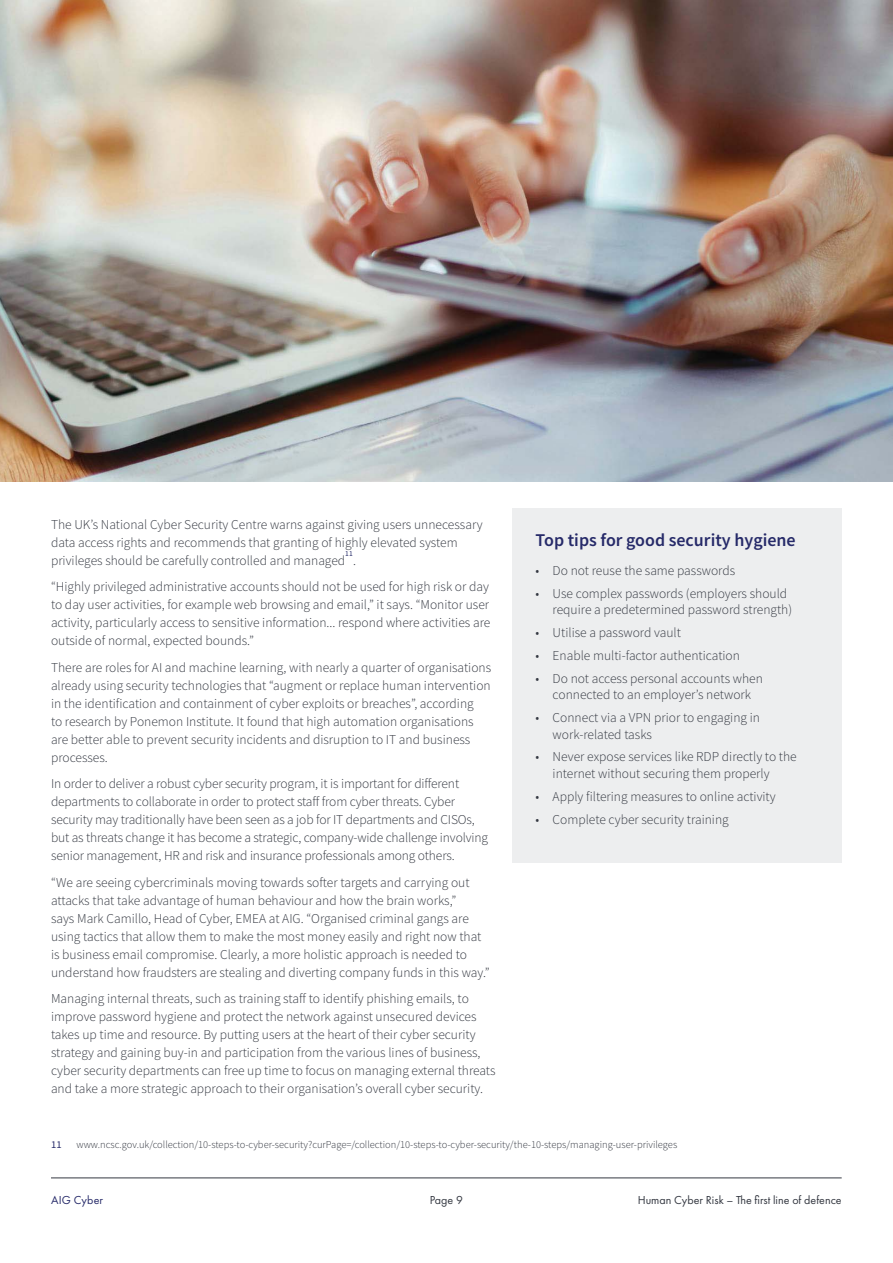
<style>
.page{position:relative;width:893px;height:1263px;background:#fff}
.page>*{position:absolute;margin:0;border:0;box-sizing:border-box;transform-origin:0 0}
.t1{font:600 18px "Source Sans Pro";color:#262a69}
.t2{font:300 13.5px/18px "Source Sans Pro";color:#343841}
.t3{font:12px "Futura PT";color:#343841}
.t4{font:12px "Futura PT";letter-spacing:.02em;color:#262a69}
.t5{font:300 10.5px "Source Sans Pro";color:#343841}
.t6{font:10.5px "Source Sans Pro";color:#262a69}
.t7{font:7.5px "Source Sans Pro";color:#262a69}
</style>
<div class="page">
<div style="left:512px;top:509px;width:330px;height:354px;background:#edeeef"></div>
<img style="left:0;top:0;width:893px;height:481px">
<hr style="left:51px;top:1178px;width:791px;height:1px;background:#343841">
<p class="t2" style="left:51px;top:517px;width:433px">The UK’s National Cyber Security Centre warns against giving users unnecessary data access rights and recommends that granting of highly elevated system privileges should be carefully controlled and managed</p>
<p class="t7" style="left:345px;top:550px;width:9px">11</p>
<p class="t2" style="left:51px;top:548px;width:439px;line-height:26.5px;text-indent:302px">.<br>“Highly privileged administrative accounts should not be used for high risk or day</p>
<p class="t2" style="left:51px;top:597px;width:441px;text-align:justify">to day user activities, for example web browsing and email,” it says. “Monitor user activity, particularly access to sensitive information... respond where activities are outside of normal, expected bounds.”</p>
<p class="t2" style="left:51px;top:660px;width:442px">There are roles for AI and machine learning, with nearly a quarter of organisations already using security technologies that “augment or replace human intervention in the identification and containment of cyber exploits or breaches”, according<br>to research by Ponemon Institute. It found that high automation organisations are better able to prevent security incidents and disruption to IT and business processes.</p>
<p class="t2" style="left:51px;top:776px;width:439px">In order to deliver a robust cyber security program, it is important for different departments to collaborate in order to protect staff from cyber threats. Cyber security may traditionally have been seen as a job for IT departments and CISOs, but as threats change it has become a strategic, company-wide challenge involving senior management, HR and risk and insurance professionals among others.</p>
<p class="t2" style="left:51px;top:874px;width:440px">“We are seeing cybercriminals moving towards softer targets and carrying out attacks that take advantage of human behaviour and how the brain works,”<br>says Mark Camillo, Head of Cyber, EMEA at AIG. “Organised criminal gangs are using tactics that allow them to make the most money easily and right now that is business email compromise. Clearly, a more holistic approach is needed to understand how fraudsters are stealing and diverting company funds in this way.”</p>
<p class="t2" style="left:51px;top:991px;width:446px">Managing internal threats, such as training staff to identify phishing emails, to improve password hygiene and protect the network against unsecured devices takes up time and resource. By putting users at the heart of their cyber security strategy and gaining buy-in and participation from the various lines of business, cyber security departments can free up time to focus on managing external threats and take a more strategic approach to their organisation’s overall cyber security.</p>
<h1 class="t1" style="left:536px;top:533px;width:262px">Top tips for good security hygiene</h1>
<p class="t2" style="left:536px;top:563px;width:201px">• Do not reuse the same passwords</p>
<p class="t2" style="left:553px;top:586px;width:241px;line-height:16.5px;text-indent:-17px">• Use complex passwords (employers should require a predetermined password strength)</p>
<p class="t2" style="left:536px;top:625px;width:147px">• Utilise a password vault</p>
<p class="t2" style="left:536px;top:648px;width:206px">• Enable multi-factor authentication</p>
<p class="t2" style="left:536px;top:671px;width:229px;line-height:16.5px;text-align:center">• Do not access personal accounts when connected to an employer’s network</p>
<p class="t2" style="left:553px;top:711px;width:209px;line-height:16.5px;text-indent:-17px">• Connect via a VPN prior to engaging in work-related tasks</p>
<p class="t2" style="left:553px;top:750px;width:246px;line-height:16.5px;text-indent:-17px">• Never expose services like RDP directly to the internet without securing them properly</p>
<p class="t2" style="left:536px;top:789px;width:242px">• Apply filtering measures to online activity</p>
<p class="t2" style="left:536px;top:811px;width:195px">• Complete cyber security training</p>
<p class="t6" style="left:51px;top:1140px;width:12px">11</p>
<p class="t5" style="left:77px;top:1140px;width:602px">www.ncsc.gov.uk/collection/10-steps-to-cyber-security?curPage=/collection/10-steps-to-cyber-security/the-10-steps/managing-user-privileges</p>
<p class="t4" style="left:51px;top:1194px;width:54px">AIG Cyber</p>
<p class="t3" style="left:430px;top:1194px;width:35px">Page 9</p>
<p class="t3" style="left:638px;top:1194px;width:205px">Human Cyber Risk – The first line of defence</p>
</div>
